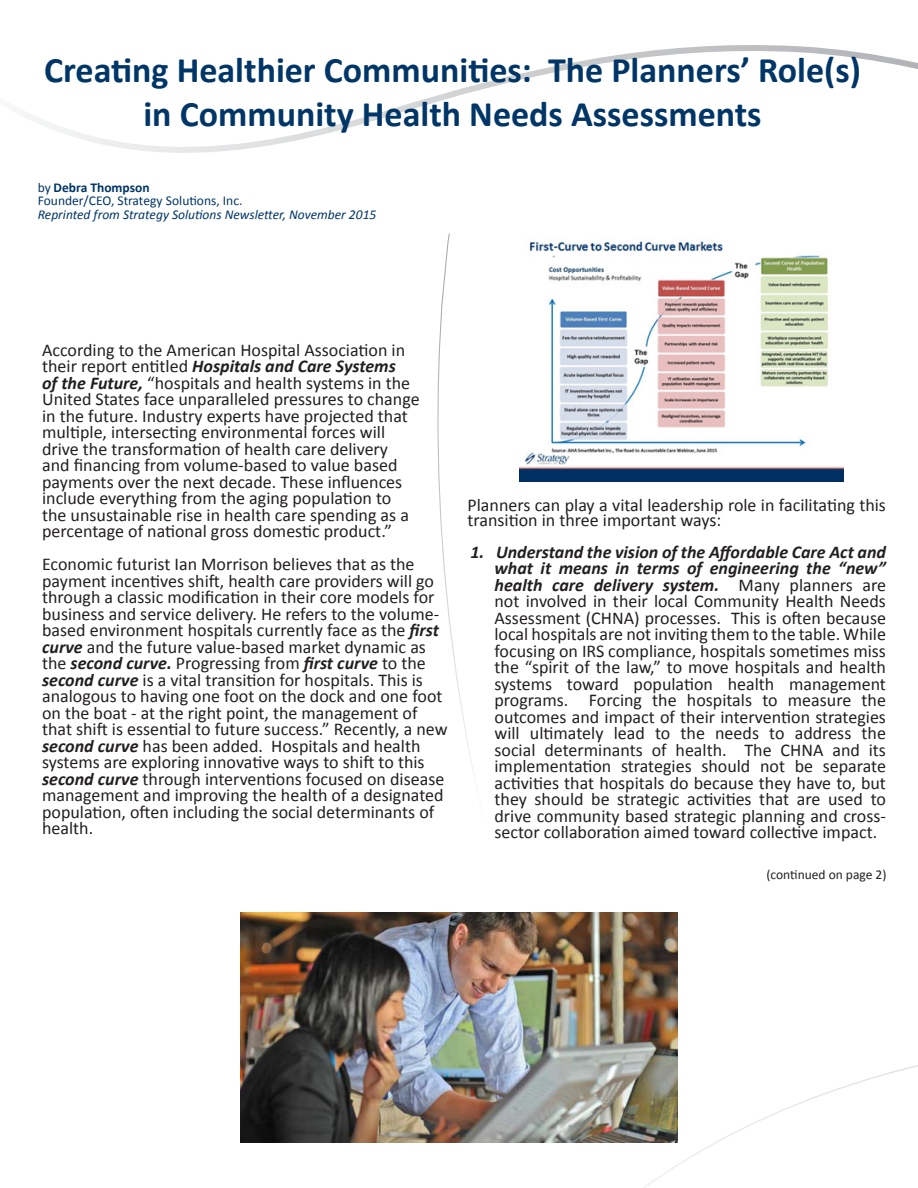
<style>
.page{position:relative;width:918px;height:1188px;background:#fff}
.page>*{position:absolute;margin:0;border:0;box-sizing:border-box;transform-origin:0 0}
.t1{font:700 36px/43.5px "Calibri";color:#003667;text-align:center}
.t2{font:18px/16.5px "Calibri";color:#231f20}
.t3{font:italic 13.5px "Calibri";color:#003667}
.t4{font:13.5px/13.5px "Calibri";color:#003667}
.t5{font:13.5px "Calibri";color:#231f20}
.s1{font-weight:700}
.s2{font-weight:700;font-style:italic}
</style>
<div class="page">
<svg style="left:35px;top:45px;width:883px;height:108px"></svg>
<svg style="left:437px;top:233px;width:38px;height:546px"></svg>
<img style="left:520px;top:240px;width:324px;height:241px">
<img style="left:240px;top:912px;width:438px;height:231px">
<p class="t1" style="left:44px;top:49px;width:818px">Creating Healthier Communities: The Planners’ Role(s) in Community Health Needs Assessments</p>
<p class="t4" style="left:38px;top:181px;width:206px">by <span class="s1">Debra Thompson<br></span>Founder/CEO, Strategy Solutions, Inc.</p>
<p class="t3" style="left:38px;top:205px;width:340px">Reprinted from Strategy Solutions Newsletter, November 2015</p>
<p class="t2" style="left:42px;top:342px;width:379px">According to the American Hospital Association in their report entitled <span class="s2">Hospitals and Care Systems<br>of the Future,</span> “hospitals and health systems in the United States face unparalleled pressures to change</p>
<p class="t2" style="left:42px;top:408px;width:368px">in the future. Industry experts have projected that multiple, intersecting environmental forces will drive the transformation of health care delivery and financing from volume-based to value based payments over the next decade. These influences include everything from the aging population to the unsustainable rise in health care spending as a percentage of national gross domestic product.”</p>
<p class="t2" style="left:42px;top:556px;width:407px">Economic futurist Ian Morrison believes that as the payment incentives shift, health care providers will go through a classic modification in their core models for business and service delivery. He refers to the volume&shy;based environment hospitals currently face as the <span class="s2">first curve</span> and the future value-based market dynamic as the <span class="s2">second curve.</span> Progressing from <span class="s2">first curve</span> to the <span class="s2">second curve</span> is a vital transition for hospitals. This is analogous to having one foot on the dock and one foot on the boat - at the right point, the management of that shift is essential to future success.” Recently, a new <span class="s2">second curve</span> has been added. Hospitals and health systems are exploring innovative ways to shift to this <span class="s2">second curve</span> through interventions focused on disease management and improving the health of a designated population, often including the social determinants of health.</p>
<p class="t2" style="left:468px;top:498px;width:420px;line-height:15px">Planners can play a vital leadership role in facilitating this transition in three important ways:</p>
<p class="t2" style="left:495px;top:544px;width:393px;text-align:justify;text-indent:-24px"><span class="s2">1. Understand the vision of the Affordable Care Act and what it means in terms of engineering the “new” health care delivery system.</span> Many planners are not involved in their local Community Health Needs Assessment (CHNA) processes. This is often because local hospitals are not inviting them to the table. While focusing on IRS compliance, hospitals sometimes miss the “spirit of the law,” to move hospitals and health systems toward population health management programs. Forcing the hospitals to measure the outcomes and impact of their intervention strategies will ultimately lead to the needs to address the social determinants of health. The CHNA and its implementation strategies should not be separate activities that hospitals do because they have to, but they should be strategic activities that are used to drive community based strategic planning and cross&shy;sector collaboration aimed toward collective impact.</p>
<p class="t5" style="left:766px;top:866px;width:122px">(continued on page 2)</p>
</div>
